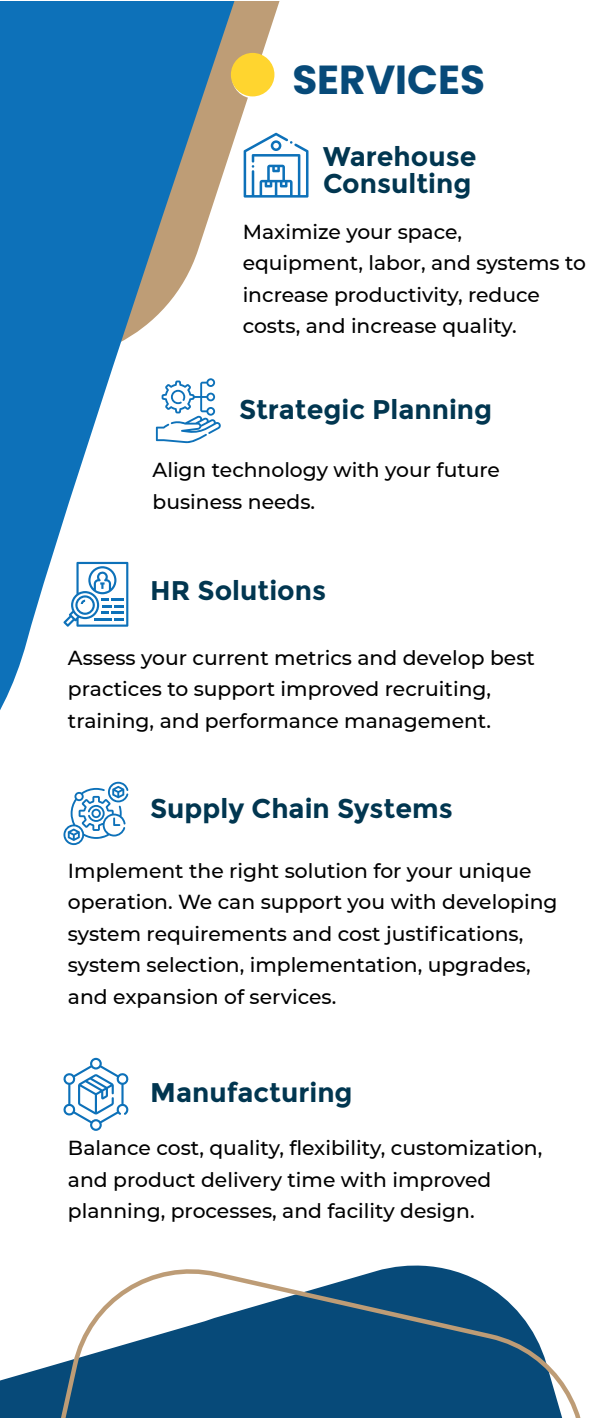
<style>
.page{position:relative;width:594px;height:1418px;background:#fff}
.page>*{position:absolute;margin:0;border:0;box-sizing:border-box;transform-origin:0 0}
.t1{font:700 40.5px "Poppins";color:#074a79}
.t2{font:700 27px/27px "Montserrat";color:#013650}
.t3{font:500 20.25px/31.5px "Montserrat";color:#000}
</style>
<div class="page">
<svg style="left:0;top:2px;width:309px;height:794px"></svg>
<svg style="left:0;top:1265px;width:581px;height:153px"></svg>
<svg style="left:243px;top:133px;width:65px;height:65px"></svg>
<svg style="left:156px;top:378px;width:65px;height:65px"></svg>
<svg style="left:63px;top:782px;width:65px;height:63px"></svg>
<svg style="left:63px;top:562px;width:65px;height:64px"></svg>
<svg style="left:63px;top:1057px;width:66px;height:73px"></svg>
<svg style="left:232px;top:55px;width:43px;height:43px"></svg>
<div style="left:231px;top:53px;width:43px;height:43px;background:#ffd52f;border-radius:50%"></div>
<h1 class="t1" style="left:292px;top:56px;width:194px">SERVICES</h1>
<h2 class="t2" style="left:323px;top:143px;width:155px">Warehouse<br>Consulting</h2>
<p class="t3" style="left:242px;top:215px;width:344px">Maximize your space, equipment, labor, and systems to increase productivity, reduce costs, and increase quality.</p>
<h2 class="t2" style="left:239px;top:396px;width:254px">Strategic Planning</h2>
<p class="t3" style="left:152px;top:453px;width:349px">Align technology with your future business needs.</p>
<h2 class="t2" style="left:150px;top:577px;width:177px">HR Solutions</h2>
<p class="t3" style="left:68px;top:641px;width:468px">Assess your current metrics and develop best practices to support improved recruiting, training, and performance management.</p>
<h2 class="t2" style="left:150px;top:795px;width:304px">Supply Chain Systems</h2>
<p class="t3" style="left:68px;top:854px;width:490px">Implement the right solution for your unique operation. We can support you with developing system requirements and cost justifications, system selection, implementation, upgrades, and expansion of services.</p>
<h2 class="t2" style="left:150px;top:1079px;width:204px">Manufacturing</h2>
<p class="t3" style="left:68px;top:1131px;width:475px">Balance cost, quality, flexibility, customization, and product delivery time with improved planning, processes, and facility design.</p>
</div>
